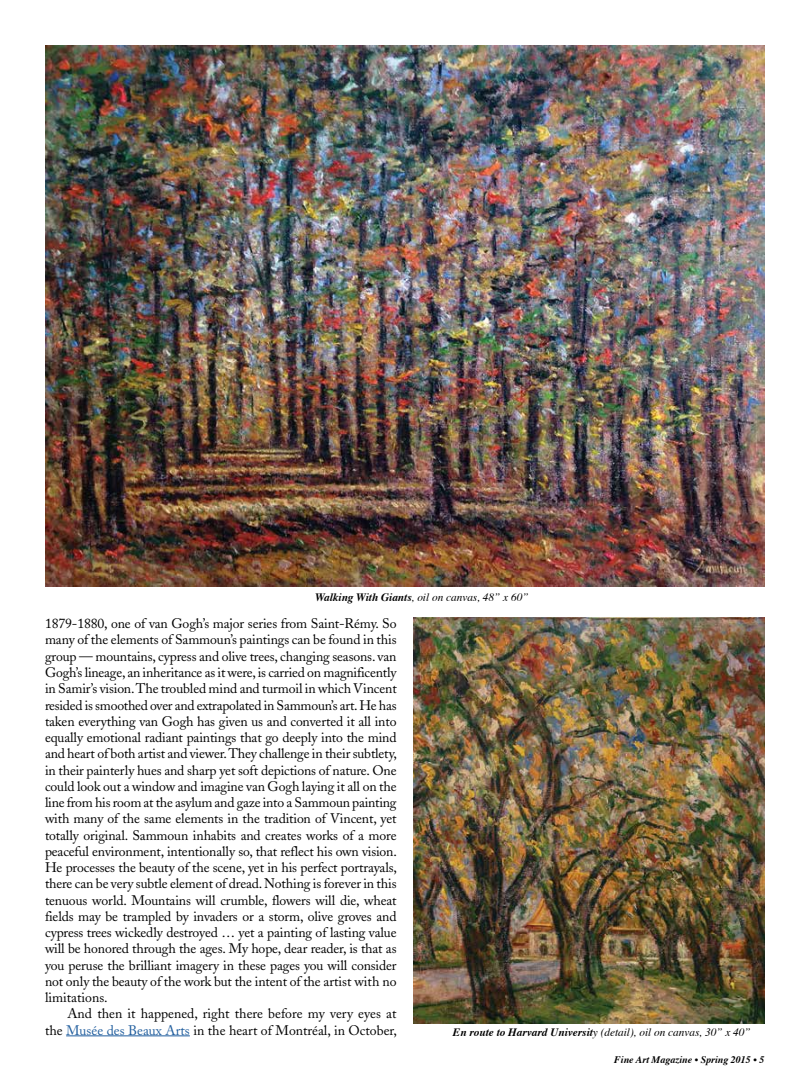
<style>
.page{position:relative;width:810px;height:1080px;background:#fff}
.page>*{position:absolute;margin:0;border:0;box-sizing:border-box;transform-origin:0 0}
.t1{font:13.75px/16.2px "Adobe Caslon";color:#000;text-align:justify}
.t2{font:italic 11.25px "Times";color:#000}
.t3{font:italic 700 10px "Times";color:#000}
.s1{font-weight:700}
.s2{color:#215e9e}
</style>
<div class="page">
<hr style="left:66px;top:1036px;width:124px;height:1px;background:#215e9e">
<img style="left:413px;top:618px;width:352px;height:405px">
<img style="left:45px;top:45px;width:720px;height:542px">
<p class="t2" style="left:315px;top:590px;width:215px"><span class="s1">Walking With Giants</span>, oil on canvas, 48” x 60”</p>
<p class="t1" style="left:45px;top:616px;width:354px">1879-1880, one of van Gogh’s major series from Saint-Rémy. So many of the elements of Sammoun’s paintings can be found in this group — mountains, cypress and olive trees, changing seasons. van Gogh’s lineage, an inheritance as it were, is carried on magnificently in Samir’s vision. The troubled mind and turmoil in which Vincent resided is smoothed over and extrapolated in Sammoun’s art. He has taken everything van Gogh has given us and converted it all into equally emotional radiant paintings that go deeply into the mind and heart of both artist and viewer. They challenge in their subtlety, in their painterly hues and sharp yet soft depictions of nature. One could look out a window and imagine van Gogh laying it all on the line from his room at the asylum and gaze into a Sammoun painting with many of the same elements in the tradition of Vincent, yet totally original. Sammoun inhabits and creates works of a more peaceful environment, intentionally so, that reflect his own vision.<br>He processes the beauty of the scene, yet in his perfect portrayals, there can be very subtle element of dread. Nothing is forever in this tenuous world. Mountains will crumble, flowers will die, wheat fields may be trampled by invaders or a storm, olive groves and cypress trees wickedly destroyed … yet a painting of lasting value will be honored through the ages. My hope, dear reader, is that as you peruse the brilliant imagery in these pages you will consider not only the beauty of the work but the intent of the artist with no limitations.</p>
<p class="t1" style="left:45px;top:1006px;width:353px;text-align:right">And then it happened, right there before my very eyes at<br>the <span class="s2">Musée des Beaux Arts</span> in the heart of Montréal, in October,</p>
<p class="t2" style="left:453px;top:1025px;width:299px"><span class="s1">En route to Harvard Universit</span>y (detail), oil on canvas, 30” x 40”</p>
<p class="t3" style="left:614px;top:1053px;width:152px">Fine Art Magazine • Spring 2015 • 5</p>
</div>
